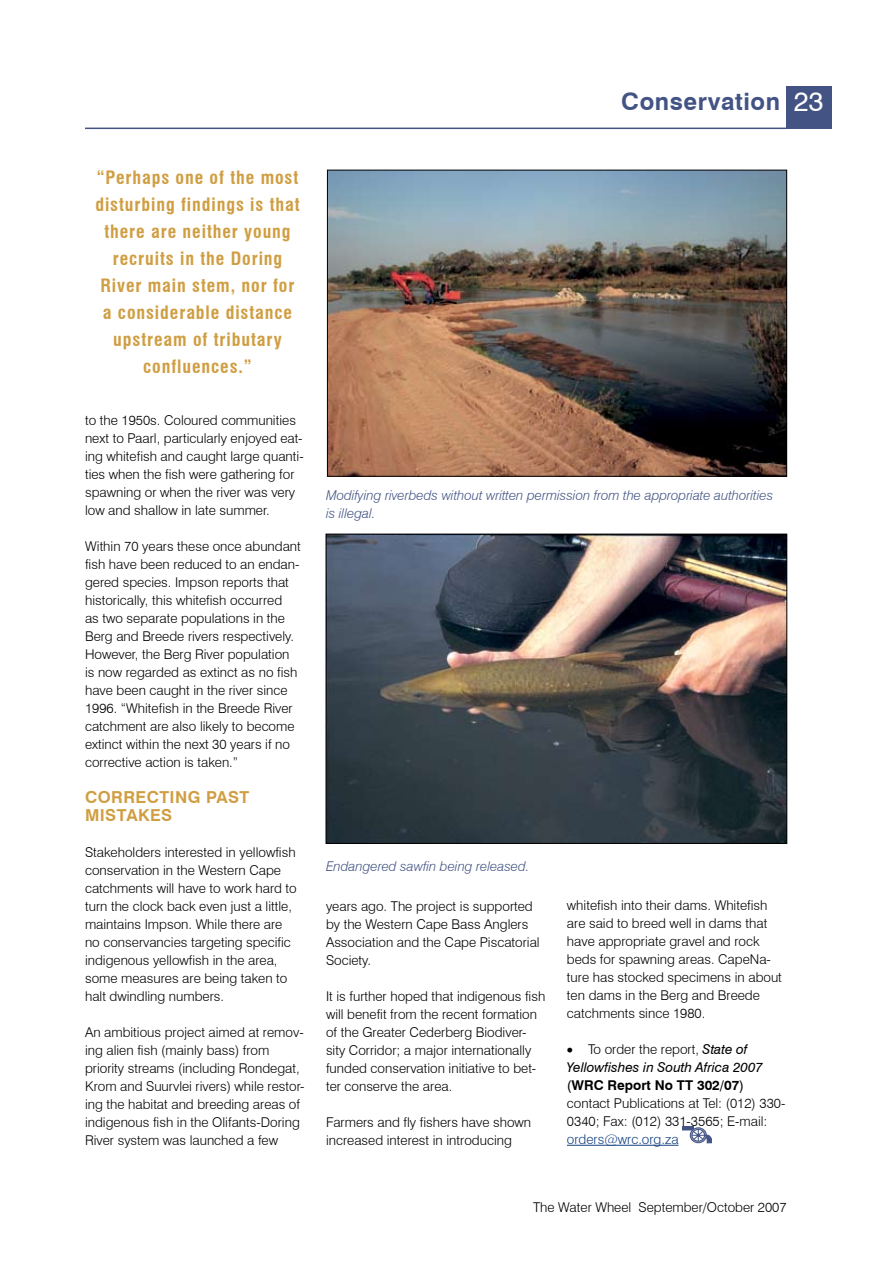
<style>
.page{position:relative;width:893px;height:1263px;background:#fff}
.page>*{position:absolute;margin:0;border:0;box-sizing:border-box;transform-origin:0 0}
.t1{font:700 24px "Swiss 721 BT";letter-spacing:.025em;color:#425384}
.t2{font:700 condensed 18px/27px "Swiss 721 BT";letter-spacing:.05em;color:#d09e42;text-align:center}
.t3{font:700 16.5px/18px "Swiss 721 BT";letter-spacing:.025em;color:#d09e42}
.t4{font:300 13.5px/18px "Swiss 721 BT";color:#000}
.t5{font:italic 300 13.5px/18px "Swiss 721 BT";color:#425384}
.t6{font:300 13.5px "Swiss 721 BT";color:#133f80}
.s1{font-weight:400;font-size:27px;color:#fff}
.s2{font-weight:400;font-style:italic}
.s3{font-weight:400}
.s4{font-weight:700}
</style>
<div class="page">
<hr style="left:85px;top:128px;width:702px;height:1px;background:#425384">
<div style="left:787px;top:86px;width:45px;height:43px;background:#425384"></div>
<img style="left:329px;top:172px;width:456px;height:303px">
<div style="left:327px;top:170px;width:460px;height:307px;border:1px solid #000"></div>
<img style="left:328px;top:536px;width:457px;height:306px">
<div style="left:326px;top:534px;width:461px;height:310px;border:1px solid #000"></div>
<hr style="left:567px;top:1145px;width:112px;height:1px;background:#133f80">
<div style="left:682px;top:1126px;width:11px;height:4px;border:1px solid #425384"></div>
<div style="left:690px;top:1127px;width:16px;height:16px;border:1px solid #425384;border-radius:50%"></div>
<svg style="left:692px;top:1129px;width:20px;height:14px"></svg>
<h1 class="t1" style="left:621px;top:87px;width:204px">Conservation <span class="s1">23</span></h1>
<h2 class="t2" style="left:95px;top:164px;width:206px">“Perhaps one of the most disturbing findings is that there are neither young recruits in the Doring<br>River main stem, nor for a considerable distance upstream of tributary confluences.”</h2>
<p class="t4" style="left:85px;top:411px;width:220px">to the 1950s. Coloured communities next to Paarl, particularly enjoyed eat&shy;ing whitefish and caught large quanti&shy;ties when the fish were gathering for spawning or when the river was very low and shallow in late summer.</p>
<p class="t4" style="left:85px;top:537px;width:217px">Within 70 years these once abundant fish have been reduced to an endan&shy;gered species. Impson reports that historically, this whitefish occurred<br>as two separate populations in the Berg and Breede rivers respectively.<br>However, the Berg River population is now regarded as extinct as no fish have been caught in the river since 1996. “Whitefish in the Breede River catchment are also likely to become extinct within the next 30 years if no corrective action is taken.”</p>
<p class="t3" style="left:85px;top:788px;width:26px">Corr</p>
<p class="t3" style="left:85px;top:788px;width:166px;text-indent:51px">ecting past mistakes</p>
<p class="t4" style="left:85px;top:843px;width:213px">Stakeholders interested in yellowfish conservation in the Western Cape catchments will have to work hard to turn the clock back even just a little, maintains Impson. While there are no conservancies targeting specific indigenous yellowfish in the area, some measures are being taken to halt dwindling numbers.</p>
<p class="t4" style="left:85px;top:1023px;width:221px">An ambitious project aimed at remov&shy;ing alien fish (mainly bass) from priority streams (including Rondegat, Krom and Suurvlei rivers) while restor&shy;ing the habitat and breeding areas of indigenous fish in the Olifants-Doring River system was launched a few</p>
<p class="t5" style="left:326px;top:486px;width:449px">Modifying riverbeds without written permission from the appropriate authorities is illegal.</p>
<p class="t5" style="left:326px;top:857px;width:205px">Endangered sawfin being released.</p>
<p class="t4" style="left:326px;top:897px;width:215px">years ago. The project is supported by the Western Cape Bass Anglers<br>Association and the Cape Piscatorial<br>Society.</p>
<p class="t4" style="left:326px;top:987px;width:221px">It is further hoped that indigenous fish will benefit from the recent formation of the Greater Cederberg Biodiver&shy;sity Corridor; a major internationally funded conservation initiative to bet&shy;ter conserve the area.</p>
<p class="t4" style="left:326px;top:1113px;width:207px">Farmers and fly fishers have shown increased interest in introducing</p>
<p class="t4" style="left:567px;top:896px;width:216px">whitefish into their dams. Whitefish are said to breed well in dams that have appropriate gravel and rock beds for spawning areas. CapeNa&shy;ture has stocked specimens in about ten dams in the Berg and Breede catchments since 1980.</p>
<p class="t4" style="left:567px;top:1040px;width:219px">• To order the report, <span class="s2">State of<br>Yellowfishes in South Africa 2007 </span><span class="s3">(</span><span class="s4">WRC Report No TT 302/07</span><span class="s3">) </span>contact Publications at Tel: (012) 330-<br>0340; Fax: (012) 331-3565; E-mail:</p>
<p class="t6" style="left:567px;top:1131px;width:113px">orders@wrc.org.za</p>
<p class="t4" style="left:533px;top:1198px;width:255px">The Water Wheel September/October 2007</p>
</div>
